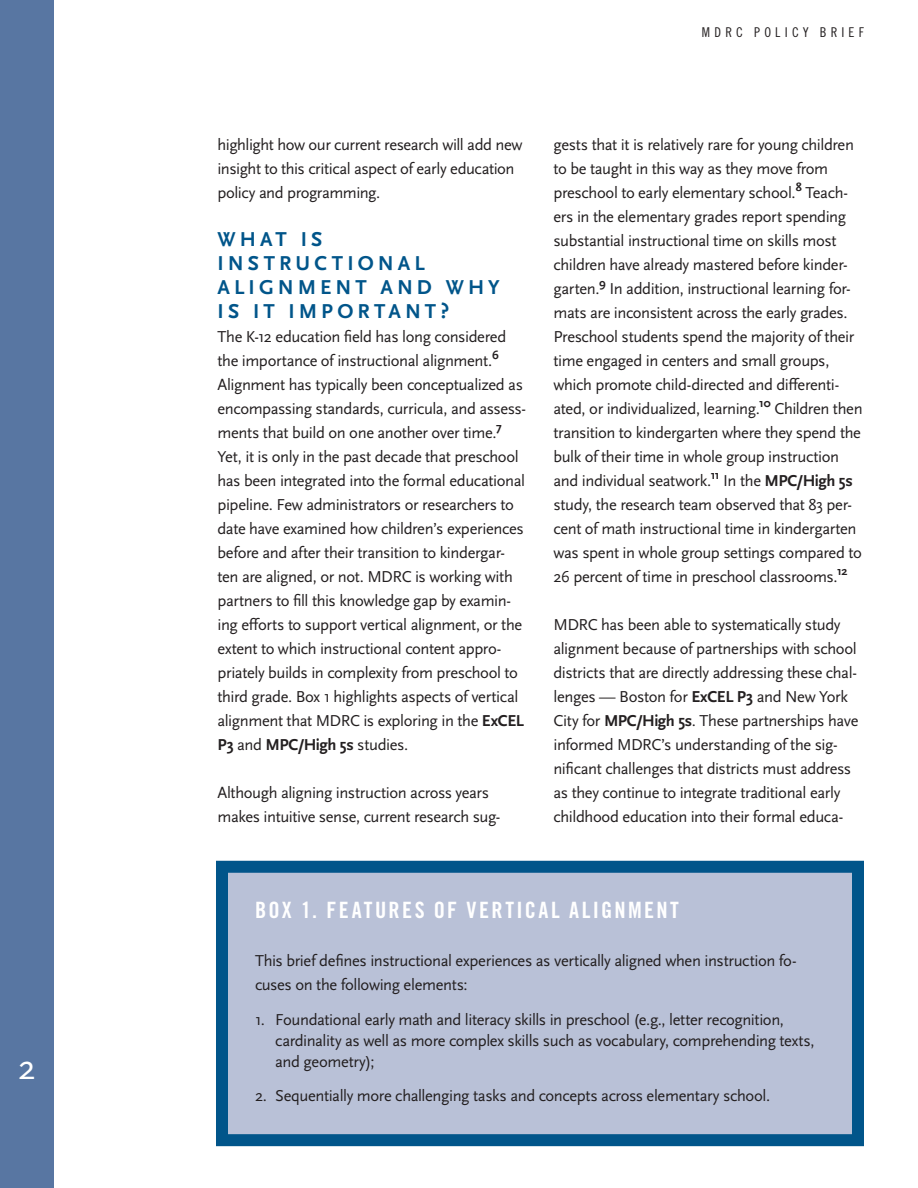
<style>
.page{position:relative;width:918px;height:1188px;background:#fff}
.page>*{position:absolute;margin:0;border:0;box-sizing:border-box;transform-origin:0 0}
.t1{font:36px "Scala Sans OT";color:#fff}
.Figure_Box_Head{font:22.5px "Trade Gothic LT Std Bd Cn 20";letter-spacing:.105em;color:#fff}
.Policy_Brief_-_Subhe{font:700 21px/24px "Scala Sans OT";letter-spacing:.195em;color:#01558a}
.Policy_Brief_-_Parag{font:16.5px/24px "Scala Sans OT";letter-spacing:-.025em;color:#231f20}
.Box_Text{font:16.5px/24px "Scala Sans OT";letter-spacing:-.02em;color:#231f20}
.t2{font:13.5px "Trade Gothic LT Std Cn 18";letter-spacing:.31em;color:#231f20}
.t3{font:700 12.3px "Scala Sans OT";color:#231f20}
.s1{font-weight:700}
</style>
<div class="page">
<div style="left:0;top:0;width:54px;height:1188px;background:#5876a2"></div>
<div style="left:222px;top:867px;width:636px;height:273px;background:#b9c1d7"></div>
<div style="left:216px;top:861px;width:648px;height:285px;border:12px solid #01558a"></div>
<h1 class="t1" style="left:18px;top:1048px;width:19px">2</h1>
<p class="t2" style="left:702px;top:24px;width:164px">MDRC POLICY BRIEF</p>
<p class="Policy_Brief_-_Parag" style="left:218px;top:133px;width:307px">highlight how our current research will add new insight to this critical aspect of early education policy and programming.</p>
<p class="Policy_Brief_-_Subhe" style="left:218px;top:228px;width:284px">WHAT IS<br>INSTRUCTIONAL<br>ALIGNMENT AND WHY<br>IS IT IMPORTANT?</p>
<p class="Policy_Brief_-_Parag" style="left:218px;top:325px;width:290px">The K-12 education field has long considered the importance of instructional alignment.</p>
<p class="t3" style="left:492px;top:348px;width:8px">6</p>
<p class="Policy_Brief_-_Parag" style="left:218px;top:373px;width:310px">Alignment has typically been conceptualized as encompassing standards, curricula, and assess&shy;ments that build on one another over time.</p>
<p class="t3" style="left:496px;top:420px;width:7px">7</p>
<p class="Policy_Brief_-_Parag" style="left:217px;top:445px;width:309px">Yet, it is only in the past decade that preschool has been integrated into the formal educational pipeline. Few administrators or researchers to date have examined how children’s experiences before and after their transition to kindergar&shy;ten are aligned, or not. MDRC is working with partners to fill this knowledge gap by examin&shy;ing efforts to support vertical alignment, or the extent to which instructional content appro&shy;priately builds in complexity from preschool to third grade. Box 1 highlights aspects of vertical alignment that MDRC is exploring in the <span class="s1">ExCEL P3</span> and <span class="s1">MPC/High 5s</span> studies.</p>
<p class="Policy_Brief_-_Parag" style="left:217px;top:781px;width:284px">Although aligning instruction across years makes intuitive sense, current research sug-</p>
<p class="Policy_Brief_-_Parag" style="left:553px;top:133px;width:311px">gests that it is relatively rare for young children to be taught in this way as they move from preschool to early elementary school.<sup>8</sup> Teach&shy;ers in the elementary grades report spending substantial instructional time on skills most children have already mastered before kinder&shy;garten.<sup>9</sup> In addition, instructional learning for&shy;mats are inconsistent across the early grades.<br>Preschool students spend the majority of their time engaged in centers and small groups, which promote child-directed and differenti&shy;ated, or individualized, learning.<sup>10</sup> Children then transition to kindergarten where they spend the bulk of their time in whole group instruction and individual seatwork.<sup>11</sup> In the <span class="s1">MPC/High 5s </span>study, the research team observed that 83 per&shy;cent of math instructional time in kindergarten was spent in whole group settings compared to 26 percent of time in preschool classrooms.<sup>12</sup></p>
<p class="Policy_Brief_-_Parag" style="left:554px;top:613px;width:306px">MDRC has been able to systematically study alignment because of partnerships with school districts that are directly addressing these chal&shy;lenges — Boston for <span class="s1">ExCEL P3</span> and New York City for <span class="s1">MPC/High 5s</span>. These partnerships have informed MDRC’s understanding of the sig&shy;nificant challenges that districts must address as they continue to integrate traditional early childhood education into their formal educa-</p>
<p class="Figure_Box_Head" style="left:255px;top:896px;width:425px">BOX 1. FEATURES OF VERTICAL ALIGNMENT</p>
<p class="Box_Text" style="left:255px;top:949px;width:543px">This brief defines instructional experiences as vertically aligned when instruction fo&shy;cuses on the following elements:</p>
<p class="Policy_Brief_-_Parag" style="left:275px;top:1009px;width:541px;line-height:21px;text-indent:-20px">1. Foundational early math and literacy skills in preschool (e.g., letter recognition, cardinality as well as more complex skills such as vocabulary, comprehending texts, and geometry);</p>
<p class="Policy_Brief_-_Parag" style="left:255px;top:1084px;width:517px">2. Sequentially more challenging tasks and concepts across elementary school.</p>
</div>
